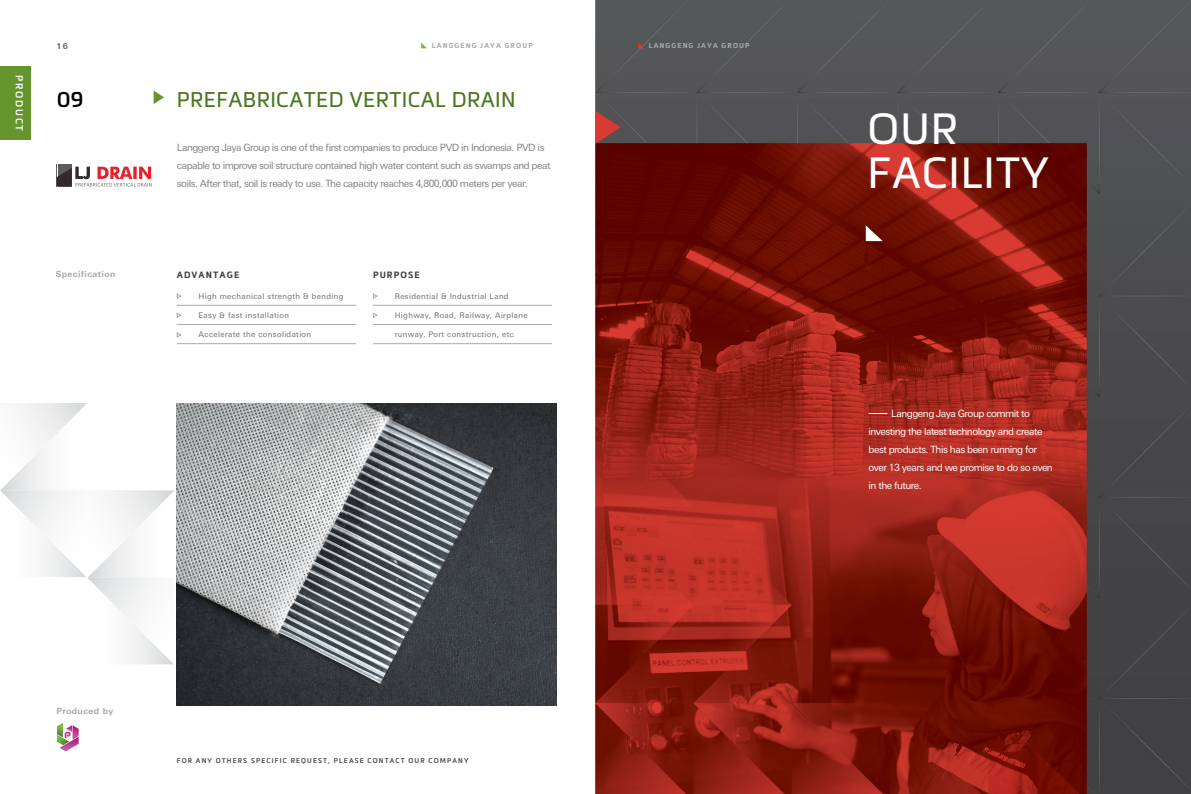
<style>
.page{position:relative;width:1191px;height:794px;background:#fff}
.page>*{position:absolute;margin:0;border:0;box-sizing:border-box;transform-origin:0 0}
.t1{font:43px/44px "Metronic Pro";letter-spacing:.02em;color:#fff}
.t2{font:21px "Metronic Pro";letter-spacing:.02em;color:#4c7620}
.t3{font:600 21px "Metronic Pro";color:#000}
.t4{font:10px/18px "Univers Next W1 G";letter-spacing:-.05em;color:#808285}
.t5{font:10px/18px "Univers Next W1 G";letter-spacing:-.05em;color:#fff}
.t6{font:600 10px "Metronic Pro";letter-spacing:.18em;color:#fff}
.t7{font:700 9px "Metronic Pro";letter-spacing:.12em;color:#414042}
.t8{font:700 8.5px "Univers Next W1 G";letter-spacing:.045em;color:#a7a9ac}
.t9{font:700 8px "Univers Next W1 G";color:#58595b}
.t10{font:7.8px "Univers Next W1 G";letter-spacing:.045em;color:#6d6e71}
.t11{font:700 7px "Metronic Pro";letter-spacing:.16em;color:#a7a9ac}
.t12{font:600 6.8px "Metronic Pro";letter-spacing:.165em;color:#414042}
</style>
<div class="page">
<img style="left:595px;top:0;width:596px;height:794px">
<svg style="left:868px;top:413px;width:19px;height:1px"></svg>
<svg style="left:0;top:403px;width:174px;height:261px"></svg>
<img style="left:177px;top:403px;width:380px;height:303px">
<svg style="left:421px;top:43px;width:6px;height:5px"></svg>
<div style="left:0;top:66px;width:30px;height:74px;background:#66952e"></div>
<svg style="left:638px;top:43px;width:6px;height:5px"></svg>
<svg style="left:865px;top:225px;width:17px;height:16px"></svg>
<svg style="left:154px;top:91px;width:10px;height:13px"></svg>
<svg style="left:57px;top:164px;width:95px;height:23px"></svg>
<svg style="left:57px;top:723px;width:22px;height:28px"></svg>
<svg style="left:176px;top:293px;width:6px;height:6px"></svg>
<svg style="left:176px;top:312px;width:6px;height:6px"></svg>
<svg style="left:176px;top:332px;width:6px;height:6px"></svg>
<hr style="left:177px;top:305px;width:179px;height:1px;background:#a7a9ac">
<hr style="left:177px;top:324px;width:179px;height:1px;background:#a7a9ac">
<hr style="left:177px;top:343px;width:179px;height:1px;background:#a7a9ac">
<svg style="left:372px;top:293px;width:6px;height:6px"></svg>
<svg style="left:372px;top:312px;width:6px;height:6px"></svg>
<hr style="left:373px;top:305px;width:179px;height:1px;background:#a7a9ac">
<hr style="left:373px;top:324px;width:179px;height:1px;background:#a7a9ac">
<hr style="left:373px;top:343px;width:179px;height:1px;background:#a7a9ac">
<svg style="left:595px;top:111px;width:25px;height:33px"></svg>
<p class="t6" style="left:26px;top:75px;width:58px;rotate:90deg">PRODUCT</p>
<p class="t9" style="left:57px;top:41px;width:13px">16</p>
<p class="t11" style="left:432px;top:41px;width:102px">LANGGENG JAYA GROUP</p>
<p class="t11" style="left:649px;top:41px;width:102px">LANGGENG JAYA GROUP</p>
<h2 class="t3" style="left:57px;top:86px;width:28px">09</h2>
<h2 class="t2" style="left:177px;top:84px;width:340px">PREFABRICATED VERTICAL DRAIN</h2>
<p class="t4" style="left:177px;top:139px;width:375px">Langgeng Jaya Group is one of the first companies to produce PVD in Indonesia. PVD is capable to improve soil structure contained high water content such as swamps and peat soils. After that, soil is ready to use. The capacity reaches 4,800,000 meters per year.</p>
<p class="t8" style="left:56px;top:269px;width:61px">Specification</p>
<p class="t7" style="left:177px;top:269px;width:64px">ADVANTAGE</p>
<p class="t10" style="left:198px;top:292px;width:146px">High mechanical strength &amp; bending</p>
<p class="t10" style="left:198px;top:311px;width:92px">Easy &amp; fast installation</p>
<p class="t10" style="left:198px;top:330px;width:114px">Accelerate the consolidation</p>
<p class="t7" style="left:373px;top:269px;width:48px">PURPOSE</p>
<p class="t10" style="left:395px;top:292px;width:115px">Residential &amp; Industrial Land</p>
<p class="t10" style="left:395px;top:311px;width:134px">Highway, Road, Railway, Airplane</p>
<p class="t10" style="left:395px;top:330px;width:121px">runway, Port construction, etc</p>
<p class="t8" style="left:56px;top:705px;width:58px">Produced by</p>
<p class="t12" style="left:177px;top:756px;width:293px">FOR ANY OTHERS SPECIFIC REQUEST, PLEASE CONTACT OUR COMPANY</p>
<h1 class="t1" style="left:867px;top:105px;width:182px">OUR<br>FACILITY</h1>
<p class="t5" style="left:868px;top:404px;width:186px;text-indent:23px">Langgeng Jaya Group commit to investing the latest technology and create best products. This has been running for over 13 years and we promise to do so even in the future.</p>
</div>
